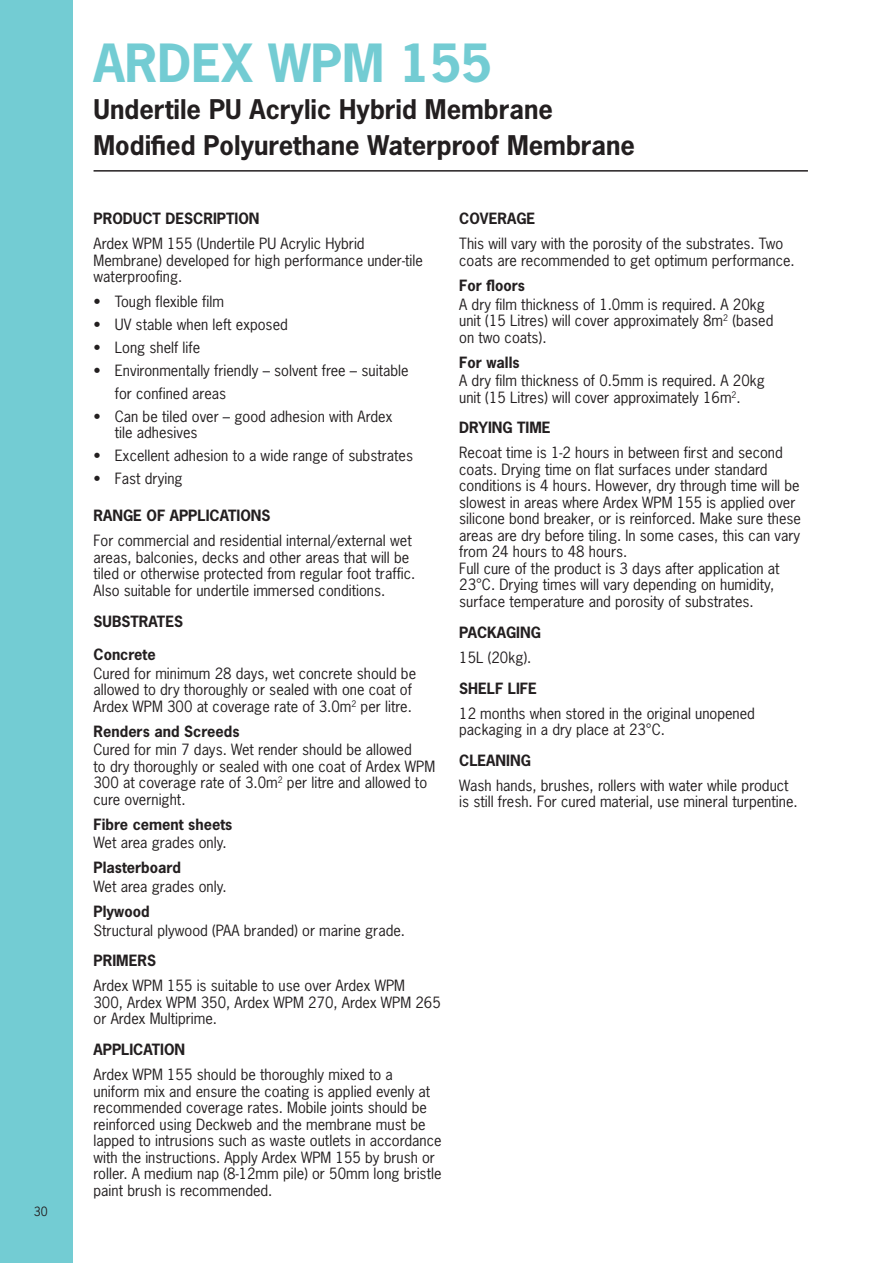
<style>
.page{position:relative;width:893px;height:1263px;background:#fff}
.page>*{position:absolute;margin:0;border:0;box-sizing:border-box;transform-origin:0 0}
.t1{font:700 49.5px "News Gothic";color:#73ccd3}
.t2{font:700 25.5px/36px "News Gothic";color:#231f20}
.t3{font:14.7px/16.5px "News Gothic";color:#231f20}
.t4{font:700 14.7px "News Gothic";color:#231f20}
.t5{font:12px "News Gothic";color:#231f20}
</style>
<div class="page">
<div style="left:0;top:0;width:72px;height:1263px;background:#73ccd3"></div>
<hr style="left:94px;top:170px;width:714px;height:2px;background:#231f20">
<p class="t5" style="left:34px;top:1204px;width:15px">30</p>
<h1 class="t1" style="left:94px;top:31px;width:400px">ARDEX WPM 155</h1>
<h2 class="t2" style="left:94px;top:91px;width:543px">Undertile PU Acrylic Hybrid Membrane<br>Modified Polyurethane Waterproof Membrane</h2>
<p class="t4" style="left:94px;top:209px;width:167px">PRODUCT DESCRIPTION</p>
<p class="t3" style="left:94px;top:235px;width:331px">Ardex WPM 155 (Undertile PU Acrylic Hybrid<br>Membrane) developed for high performance under-tile waterproofing.</p>
<p class="t3" style="left:94px;top:293px;width:132px">• Tough flexible film</p>
<p class="t3" style="left:94px;top:316px;width:196px">• UV stable when left exposed</p>
<p class="t3" style="left:94px;top:339px;width:108px">• Long shelf life</p>
<p class="t3" style="left:115px;top:359px;width:295px;line-height:22.8px;text-indent:-21px">• Environmentally friendly – solvent free – suitable for confined areas</p>
<p class="t3" style="left:115px;top:408px;width:279px;text-indent:-21px">• Can be tiled over – good adhesion with Ardex tile adhesives</p>
<p class="t3" style="left:94px;top:447px;width:321px">• Excellent adhesion to a wide range of substrates</p>
<p class="t3" style="left:94px;top:470px;width:91px">• Fast drying</p>
<p class="t4" style="left:94px;top:506px;width:178px">RANGE OF APPLICATIONS</p>
<p class="t3" style="left:94px;top:532px;width:323px">For commercial and residential internal/external wet areas, balconies, decks and other areas that will be tiled or otherwise protected from regular foot traffic.<br>Also suitable for undertile immersed conditions.</p>
<p class="t4" style="left:94px;top:611px;width:91px">SUBSTRATES</p>
<p class="t4" style="left:94px;top:645px;width:64px">Concrete</p>
<p class="t3" style="left:94px;top:665px;width:324px">Cured for minimum 28 days, wet concrete should be allowed to dry thoroughly or sealed with one coat of<br>Ardex WPM 300 at coverage rate of 3.0m<sup>2</sup> per litre.</p>
<p class="t4" style="left:94px;top:721px;width:147px">Renders and Screeds</p>
<p class="t3" style="left:94px;top:741px;width:343px">Cured for min 7 days. Wet render should be allowed<br>to dry thoroughly or sealed with one coat of Ardex WPM 300 at coverage rate of 3.0m<sup>2</sup> per litre and allowed to cure overnight.</p>
<p class="t4" style="left:94px;top:814px;width:140px">Fibre cement sheets</p>
<p class="t3" style="left:94px;top:834px;width:135px">Wet area grades only.</p>
<p class="t4" style="left:94px;top:858px;width:89px">Plasterboard</p>
<p class="t3" style="left:94px;top:878px;width:135px">Wet area grades only.</p>
<p class="t4" style="left:94px;top:902px;width:58px">Plywood</p>
<p class="t3" style="left:94px;top:922px;width:313px">Structural plywood (PAA branded) or marine grade.</p>
<p class="t4" style="left:94px;top:951px;width:64px">PRIMERS</p>
<p class="t3" style="left:94px;top:977px;width:349px">Ardex WPM 155 is suitable to use over Ardex WPM<br>300, Ardex WPM 350, Ardex WPM 270, Ardex WPM 265 or Ardex Multiprime.</p>
<p class="t4" style="left:94px;top:1040px;width:93px">APPLICATION</p>
<p class="t3" style="left:94px;top:1066px;width:350px">Ardex WPM 155 should be thoroughly mixed to a uniform mix and ensure the coating is applied evenly at recommended coverage rates. Mobile joints should be reinforced using Deckweb and the membrane must be lapped to intrusions such as waste outlets in accordance with the instructions. Apply Ardex WPM 155 by brush or roller. A medium nap (8-12mm pile) or 50mm long bristle paint brush is recommended.</p>
<p class="t4" style="left:459px;top:209px;width:78px">COVERAGE</p>
<p class="t3" style="left:459px;top:235px;width:337px">This will vary with the porosity of the substrates. Two coats are recommended to get optimum performance.</p>
<p class="t4" style="left:459px;top:276px;width:67px">For floors</p>
<p class="t3" style="left:459px;top:296px;width:316px">A dry film thickness of 1.0mm is required. A 20kg unit (15 Litres) will cover approximately 8m<sup>2</sup> (based on two coats).</p>
<p class="t4" style="left:459px;top:352px;width:62px">For walls</p>
<p class="t3" style="left:459px;top:372px;width:307px">A dry film thickness of 0.5mm is required. A 20kg unit (15 Litres) will cover approximately 16m<sup>2</sup>.</p>
<p class="t4" style="left:459px;top:418px;width:93px">DRYING TIME</p>
<p class="t3" style="left:459px;top:445px;width:343px">Recoat time is 1-2 hours in between first and second coats. Drying time on flat surfaces under standard conditions is 4 hours. However, dry through time will be slowest in areas where Ardex WPM 155 is applied over silicone bond breaker, or is reinforced. Make sure these areas are dry before tiling. In some cases, this can vary from 24 hours to 48 hours.<br>Full cure of the product is 3 days after application at 23°C. Drying times will vary depending on humidity, surface temperature and porosity of substrates.</p>
<p class="t4" style="left:459px;top:622px;width:83px">PACKAGING</p>
<p class="t3" style="left:459px;top:649px;width:74px">15L (20kg).</p>
<p class="t4" style="left:459px;top:678px;width:79px">SHELF LIFE</p>
<p class="t3" style="left:459px;top:705px;width:297px">12 months when stored in the original unopened packaging in a dry place at 23°C.</p>
<p class="t4" style="left:459px;top:750px;width:73px">CLEANING</p>
<p class="t3" style="left:459px;top:777px;width:340px">Wash hands, brushes, rollers with water while product is still fresh. For cured material, use mineral turpentine.</p>
</div>
